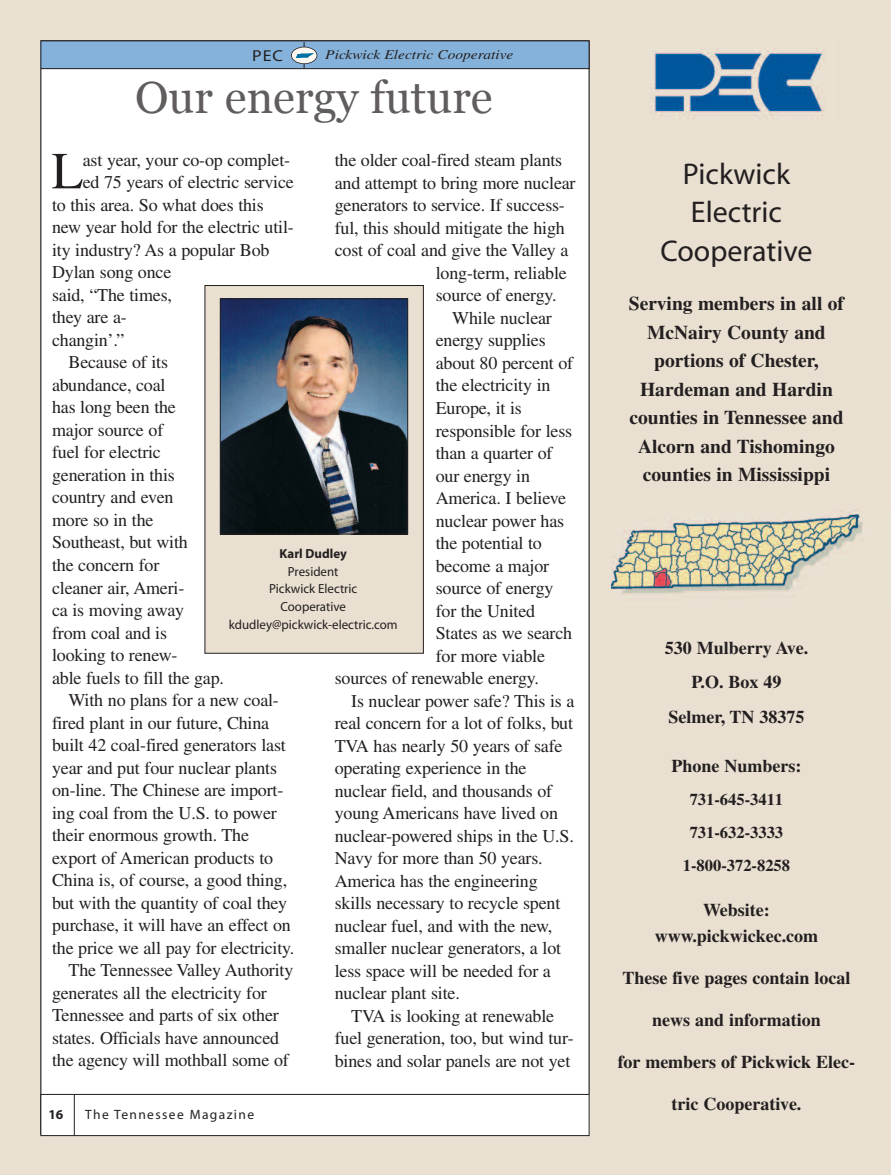
<style>
.page{position:relative;width:891px;height:1175px;background:#fff}
.page>*{position:absolute;margin:0;border:0;box-sizing:border-box;transform-origin:0 0}
.t1{font:51.9px "Times";color:#231f20}
.t2{font:45px "Georgia";color:#605d5c}
.t3{font:30px/38.2px "Myriad";color:#231f20;text-align:center}
.t4{font:700 19.5px/28.5px "Times";color:#231f20;text-align:center}
.t5{font:18px "Times";letter-spacing:-.01em;color:#231f20}
.t6{font:700 18px/34.5px "Times";color:#231f20;text-align:center}
.t7{font:700 16.5px/33px "Times";color:#231f20;text-align:center}
.t8{font:15.9px "Myriad";color:#231f20;scale:1.14 1}
.t9{font:italic 13.5px "Times";color:#231f20;scale:1.14 1}
.t10{font:13.5px "Myriad";letter-spacing:.105em;color:#231f20}
.t11{font:700 13.5px "Myriad";color:#231f20}
.t12{font:13.2px/17.5px "Myriad";color:#231f20;text-align:center}
.t13{font:700 13.2px "Myriad";color:#231f20}
</style>
<div class="page">
<div style="left:0;top:0;width:891px;height:1174px;background:#e9e0d1"></div>
<div style="left:41px;top:41px;width:548px;height:1092px;background:#fff"></div>
<div style="left:41px;top:1094px;width:548px;height:41px;background:#fff"></div>
<div style="left:40px;top:1094px;width:550px;height:42px;border:1px solid #231f20"></div>
<hr style="left:74px;top:1094px;width:1px;height:41px;background:#231f20">
<div style="left:41px;top:41px;width:548px;height:28px;background:#85b2da"></div>
<div style="left:40px;top:40px;width:549px;height:29px;border:1px solid #231f20"></div>
<svg style="left:291px;top:47px;width:26px;height:17px"></svg>
<div style="left:291px;top:47px;width:26px;height:17px;border:2px solid #231f20;border-radius:50%"></div>
<svg style="left:296px;top:42px;width:18px;height:27px"></svg>
<img style="left:611px;top:510px;width:252px;height:84px">
<img style="left:651px;top:49px;width:174px;height:67px">
<div style="left:205px;top:285px;width:218px;height:368px;background:#e9e0d1"></div>
<div style="left:205px;top:285px;width:219px;height:368px;border:1px solid #231f20"></div>
<img style="left:222px;top:300px;width:184px;height:232px">
<div style="left:220px;top:298px;width:188px;height:236px;border:1px solid #231f20"></div>
<p class="t8" style="left:252px;top:49px;width:28px">PEC</p>
<p class="t9" style="left:325px;top:50px;width:167px">Pickwick Electric Cooperative</p>
<h2 class="t2" style="left:135px;top:71px;width:359px">Our energy future</h2>
<h1 class="t1" style="left:52px;top:153px;width:33px">L</h1>
<p class="t5" style="left:83px;top:153px;width:209px">ast year, your co-op complet-</p>
<p class="t5" style="left:335px;top:154px;width:229px">the older coal-fired steam plants</p>
<p class="t5" style="left:335px;top:177px;width:242px">and attempt to bring more nuclear</p>
<p class="t5" style="left:335px;top:199px;width:232px">generators to service. If success-</p>
<p class="t5" style="left:335px;top:222px;width:232px">ful, this should mitigate the high</p>
<p class="t5" style="left:335px;top:244px;width:235px">cost of coal and give the Valley a</p>
<p class="t5" style="left:436px;top:267px;width:133px">long-term, reliable</p>
<p class="t5" style="left:436px;top:289px;width:122px">source of energy.</p>
<p class="t5" style="left:452px;top:312px;width:101px">While nuclear</p>
<p class="t5" style="left:436px;top:334px;width:112px">energy supplies</p>
<p class="t5" style="left:436px;top:357px;width:139px">about 80 percent of</p>
<p class="t5" style="left:436px;top:379px;width:116px">the electricity in</p>
<p class="t5" style="left:436px;top:402px;width:88px">Europe, it is</p>
<p class="t5" style="left:436px;top:424px;width:138px">responsible for less</p>
<p class="t5" style="left:436px;top:447px;width:118px">than a quarter of</p>
<p class="t5" style="left:436px;top:469px;width:96px">our energy in</p>
<p class="t5" style="left:436px;top:492px;width:132px">America. I believe</p>
<p class="t5" style="left:436px;top:514px;width:130px">nuclear power has</p>
<p class="t5" style="left:436px;top:537px;width:108px">the potential to</p>
<p class="t5" style="left:436px;top:559px;width:115px">become a major</p>
<p class="t5" style="left:436px;top:582px;width:119px">source of energy</p>
<p class="t5" style="left:436px;top:604px;width:101px">for the United</p>
<p class="t5" style="left:436px;top:627px;width:138px">States as we search</p>
<p class="t5" style="left:436px;top:649px;width:111px">for more viable</p>
<p class="t5" style="left:335px;top:672px;width:206px">sources of renewable energy.</p>
<p class="t5" style="left:351px;top:694px;width:225px">Is nuclear power safe? This is a</p>
<p class="t5" style="left:335px;top:717px;width:240px">real concern for a lot of folks, but</p>
<p class="t5" style="left:335px;top:739px;width:229px">TVA has nearly 50 years of safe</p>
<p class="t5" style="left:335px;top:762px;width:193px">operating experience in the</p>
<p class="t5" style="left:335px;top:784px;width:219px">nuclear field, and thousands of</p>
<p class="t5" style="left:335px;top:807px;width:225px">young Americans have lived on</p>
<p class="t5" style="left:335px;top:829px;width:241px">nuclear-powered ships in the U.S.</p>
<p class="t5" style="left:335px;top:852px;width:209px">Navy for more than 50 years.</p>
<p class="t5" style="left:335px;top:874px;width:205px">America has the engineering</p>
<p class="t5" style="left:335px;top:897px;width:227px">skills necessary to recycle spent</p>
<p class="t5" style="left:335px;top:919px;width:219px">nuclear fuel, and with the new,</p>
<p class="t5" style="left:335px;top:942px;width:228px">smaller nuclear generators, a lot</p>
<p class="t5" style="left:335px;top:964px;width:218px">less space will be needed for a</p>
<p class="t5" style="left:335px;top:987px;width:127px">nuclear plant site.</p>
<p class="t5" style="left:351px;top:1009px;width:204px">TVA is looking at renewable</p>
<p class="t5" style="left:335px;top:1032px;width:241px">fuel generation, too, but wind tur-</p>
<p class="t5" style="left:335px;top:1054px;width:237px">bines and solar panels are not yet</p>
<p class="t5" style="left:83px;top:176px;width:213px">ed 75 years of electric service</p>
<p class="t5" style="left:52px;top:198px;width:213px">to this area. So what does this</p>
<p class="t5" style="left:52px;top:221px;width:243px">new year hold for the electric util-</p>
<p class="t5" style="left:52px;top:243px;width:219px">ity industry? As a popular Bob</p>
<p class="t5" style="left:52px;top:266px;width:121px">Dylan song once</p>
<p class="t5" style="left:52px;top:288px;width:121px">said, “The times,</p>
<p class="t5" style="left:52px;top:311px;width:76px">they are a-</p>
<p class="t5" style="left:52px;top:333px;width:74px">changin’.”</p>
<p class="t5" style="left:69px;top:356px;width:101px">Because of its</p>
<p class="t5" style="left:52px;top:378px;width:115px">abundance, coal</p>
<p class="t5" style="left:52px;top:401px;width:125px">has long been the</p>
<p class="t5" style="left:52px;top:423px;width:113px">major source of</p>
<p class="t5" style="left:52px;top:446px;width:110px">fuel for electric</p>
<p class="t5" style="left:52px;top:468px;width:124px">generation in this</p>
<p class="t5" style="left:52px;top:491px;width:123px">country and even</p>
<p class="t5" style="left:52px;top:513px;width:103px">more so in the</p>
<p class="t5" style="left:52px;top:536px;width:137px">Southeast, but with</p>
<p class="t5" style="left:52px;top:558px;width:109px">the concern for</p>
<p class="t5" style="left:52px;top:581px;width:134px">cleaner air, Ameri-</p>
<p class="t5" style="left:52px;top:603px;width:134px">ca is moving away</p>
<p class="t5" style="left:52px;top:626px;width:117px">from coal and is</p>
<p class="t5" style="left:52px;top:648px;width:127px">looking to renew-</p>
<p class="t5" style="left:52px;top:671px;width:174px">able fuels to fill the gap.</p>
<p class="t5" style="left:69px;top:693px;width:212px">With no plans for a new coal-</p>
<p class="t5" style="left:52px;top:716px;width:219px">fired plant in our future, China</p>
<p class="t5" style="left:52px;top:738px;width:235px">built 42 coal-fired generators last</p>
<p class="t5" style="left:52px;top:761px;width:227px">year and put four nuclear plants</p>
<p class="t5" style="left:52px;top:783px;width:233px">on-line. The Chinese are import-</p>
<p class="t5" style="left:52px;top:806px;width:226px">ing coal from the U.S. to power</p>
<p class="t5" style="left:52px;top:828px;width:199px">their enormous growth. The</p>
<p class="t5" style="left:52px;top:851px;width:223px">export of American products to</p>
<p class="t5" style="left:52px;top:873px;width:237px">China is, of course, a good thing,</p>
<p class="t5" style="left:52px;top:896px;width:237px">but with the quantity of coal they</p>
<p class="t5" style="left:52px;top:918px;width:240px">purchase, it will have an effect on</p>
<p class="t5" style="left:52px;top:941px;width:244px">the price we all pay for electricity.</p>
<p class="t5" style="left:69px;top:963px;width:226px">The Tennessee Valley Authority</p>
<p class="t5" style="left:52px;top:986px;width:216px">generates all the electricity for</p>
<p class="t5" style="left:52px;top:1008px;width:228px">Tennessee and parts of six other</p>
<p class="t5" style="left:52px;top:1031px;width:229px">states. Officials have announced</p>
<p class="t5" style="left:52px;top:1053px;width:238px">the agency will mothball some of</p>
<p class="t13" style="left:280px;top:549px;width:69px">Karl Dudley</p>
<p class="t12" style="left:229px;top:564px;width:170px">President<br>Pickwick Electric<br>Cooperative kdudley@pickwick-electric.com</p>
<p class="t11" style="left:49px;top:1109px;width:16px">16</p>
<p class="t10" style="left:85px;top:1109px;width:170px">The Tennessee Magazine</p>
<h3 class="t3" style="left:660px;top:158px;width:154px">Pickwick<br>Electric<br>Cooperative</h3>
<p class="t4" style="left:629px;top:291px;width:217px">Serving members in all of<br>McNairy County and portions of Chester,<br>Hardeman and Hardin counties in Tennessee and<br>Alcorn and Tishomingo counties in Mississippi</p>
<p class="t6" style="left:665px;top:632px;width:145px">530 Mulberry Ave.<br>P.O. Box 49<br>Selmer, TN 38375</p>
<p class="t6" style="left:672px;top:751px;width:131px">Phone Numbers:</p>
<p class="t7" style="left:683px;top:785px;width:109px">731-645-3411<br>731-632-3333<br>1-800-372-8258</p>
<p class="t6" style="left:655px;top:899px;width:165px;line-height:25.5px">Website: www.pickwickec.com</p>
<p class="t6" style="left:623px;top:962px;width:229px">These five pages contain local</p>
<p class="t6" style="left:652px;top:1004px;width:170px">news and information</p>
<p class="t6" style="left:618px;top:1046px;width:239px">for members of Pickwick Elec-</p>
<p class="t6" style="left:671px;top:1088px;width:132px">tric Cooperative.</p>
</div>
